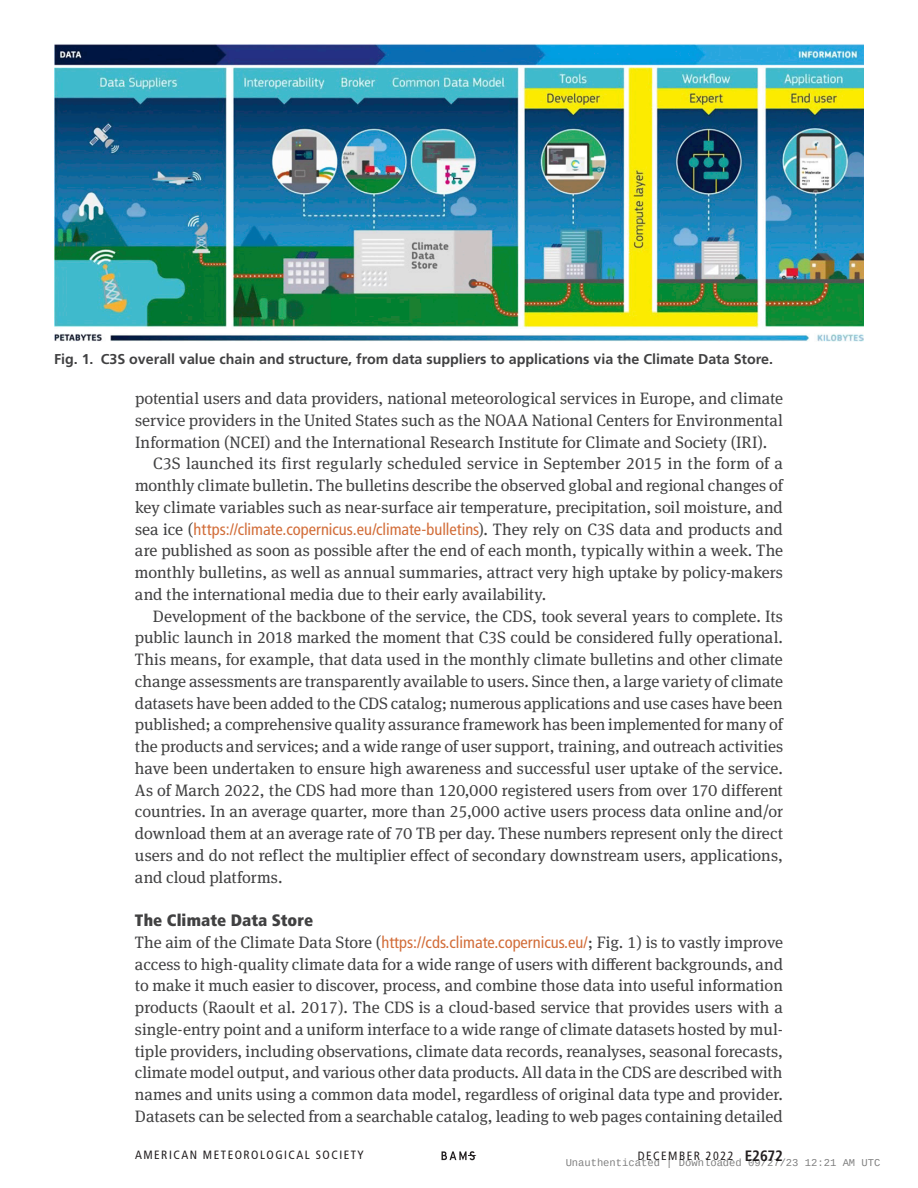
<style>
.page{position:relative;width:918px;height:1188px;background:#fff}
.page>*{position:absolute;margin:0;border:0;box-sizing:border-box;transform-origin:0 0}
.t1{font:16.5px/21.8px "Meta Serif Pro";color:#414142;text-align:justify}
.t2{font:condensed 16.5px "Frutiger LT Pro";letter-spacing:-.005em;color:#d26d39}
.t3{font:900 condensed 16.5px "Frutiger LT Pro";letter-spacing:.005em;color:#414142}
.t4{font:700 14.25px "Frutiger LT Pro";color:#414142}
.t5{font:condensed 12px "Frutiger LT Pro";letter-spacing:.125em;color:#231f20}
.t6{font:10.5px "Liberation Mono";color:rgb(0 0 0/.5)}
.s1{font-family:"Meta Serif Pro";font-stretch:normal;color:#414142}
.s2{font-family:"Frutiger LT Pro";font-stretch:condensed;color:#d26d39}
.s3{font-weight:700;font-size:15px}
</style>
<div class="page">
<svg style="left:442px;top:1151px;width:34px;height:9px"></svg>
<img style="left:54px;top:44px;width:810px;height:297px">
<p class="t4" style="left:54px;top:351px;width:721px">Fig. 1. C3S overall value chain and structure, from data suppliers to applications via the Climate Data Store.</p>
<p class="t1" style="left:135px;top:387px;width:650px">potential users and data providers, national meteorological services in Europe, and climate</p>
<p class="t1" style="left:135px;top:409px;width:649px">service providers in the United States such as the NOAA National Centers for Environmental</p>
<p class="t1" style="left:135px;top:430px;width:634px">Information (NCEI) and the International Research Institute for Climate and Society (IRI).</p>
<p class="t1" style="left:153px;top:452px;width:631px">C3S launched its first regularly scheduled service in September 2015 in the form of a</p>
<p class="t1" style="left:135px;top:474px;width:650px">monthly climate bulletin. The bulletins describe the observed global and regional changes of</p>
<p class="t1" style="left:135px;top:496px;width:650px">key climate variables such as near-surface air temperature, precipitation, soil moisture, and</p>
<p class="t2" style="left:135px;top:519px;width:649px"><span class="s1">sea ice (</span>https://climate.copernicus.eu/climate-bulletins<span class="s1">). They rely on C3S data and products and</span></p>
<p class="t1" style="left:135px;top:539px;width:650px">are published as soon as possible after the end of each month, typically within a week. The monthly bulletins, as well as annual summaries, attract very high uptake by policy-makers and the international media due to their early availability.</p>
<p class="t1" style="left:135px;top:604px;width:650px;text-indent:18px">Development of the backbone of the service, the CDS, took several years to complete. Its public launch in 2018 marked the moment that C3S could be considered fully operational.<br>This means, for example, that data used in the monthly climate bulletins and other climate change assessments are transparently available to users. Since then, a large variety of climate datasets have been added to the CDS catalog; numerous applications and use cases have been published; a comprehensive quality assurance framework has been implemented for many of the products and services; and a wide range of user support, training, and outreach activities have been undertaken to ensure high awareness and successful user uptake of the service.<br>As of March 2022, the CDS had more than 120,000 registered users from over 170 different countries. In an average quarter, more than 25,000 active users process data online and/or download them at an average rate of 70 TB per day. These numbers represent only the direct users and do not reflect the multiplier effect of secondary downstream users, applications, and cloud platforms.</p>
<p class="t3" style="left:135px;top:910px;width:180px">The Climate Data Store</p>
<p class="t1" style="left:135px;top:930px;width:650px">The aim of the Climate Data Store (<span class="s2">https://cds.climate.copernicus.eu/</span>; Fig. 1) is to vastly improve access to high-quality climate data for a wide range of users with different backgrounds, and to make it much easier to discover, process, and combine those data into useful information products (Raoult et al. 2017). The CDS is a cloud-based service that provides users with a single-entry point and a uniform interface to a wide range of climate datasets hosted by mul&shy;tiple providers, including observations, climate data records, reanalyses, seasonal forecasts, climate model output, and various other data products. All data in the CDS are described with names and units using a common data model, regardless of original data type and provider.<br>Datasets can be selected from a searchable catalog, leading to web pages containing detailed</p>
<p class="t5" style="left:135px;top:1148px;width:230px">AMERICAN METEOROLOGICAL SOCIETY</p>
<p class="t5" style="left:638px;top:1149px;width:147px">DECEMBER 2022 <span class="s3">E2672</span></p>
<p class="t6" style="left:566px;top:1157px;width:316px">Unauthenticated | Downloaded 09/27/23 12:21 AM UTC</p>
</div>
